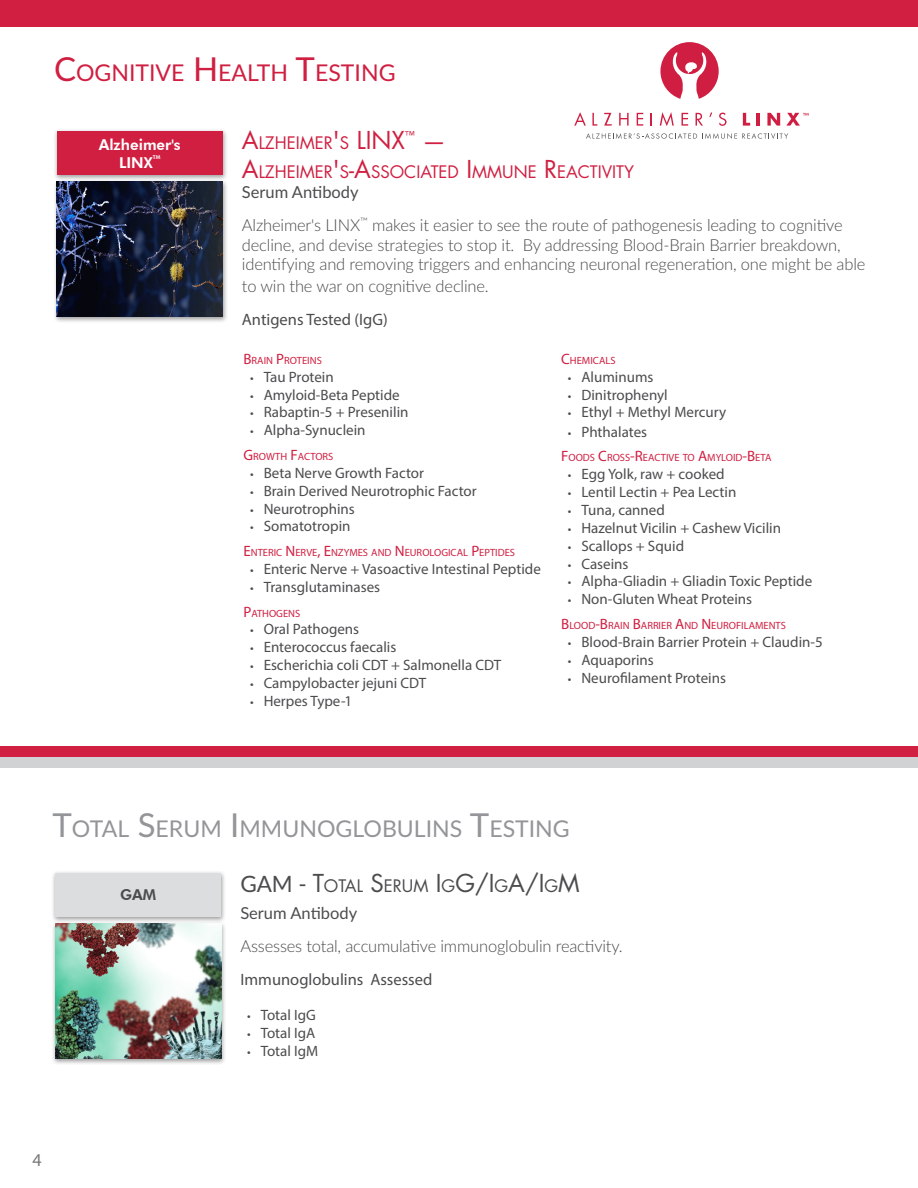
<style>
.page{position:relative;width:918px;height:1188px;background:#fff}
.page>*{position:absolute;margin:0;border:0;box-sizing:border-box;transform-origin:0 0}
.Array_Test_Title{font:24px "Futura Std";color:#d01f41}
.Test_Family_Title{font:23.1px "Lato";color:#939598}
.Test_Family_Title-2{font:23.1px "Lato";color:#d01f41}
.t1{font:18px "Myriad Pro";color:#76787b}
.Array_Test_Title-2{font:16.8px "Futura Std";color:#d01f41}
.t2{font:16.8px "Futura Std";color:#4b4c4d}
.Body_text{font:300 16.5px/19.5px "Lato";letter-spacing:-.01em;color:#4b4c4d}
.Body_text-2{font:16.5px "Myriad Pro";color:#4b4c4d}
.t3{font:16.5px "Lato";color:#4b4c4d}
.t4{font:15px "Myriad Pro";color:#4b4c4d}
.array{font:800 15px "Futura BT";color:#fff}
.array-2{font:800 15px "Futura BT";color:#4b4c4d}
.Antigen_Titles{font:10.5px "Myriad Pro";color:#d01f41}
.cyrex_listing_paragr{font:10.5px "Myriad Pro";color:#d01f41}
.Array_Test_Title-3{font:10.5px "Futura Std";color:#d01f41}
.array-3{font:800 5.25px "Futura BT";color:#fff}
.s1{font-size:33px}
.s2{font-size:24px}
.s3{font-size:15px}
.s4{font-size:12.75px}
.s5{font-family:"Lato";font-size:22.5px}
</style>
<div class="page">
<div style="left:51px;top:921px;width:175px;height:144px;background:#231f20;opacity:.44"></div>
<img style="left:55px;top:924px;width:166px;height:135px">
<div style="left:51px;top:870px;width:176px;height:53px;background:#231f20;opacity:.44"></div>
<div style="left:55px;top:873px;width:166px;height:43px;background:#dcdddf"></div>
<div style="left:53px;top:179px;width:175px;height:144px;background:#231f20;opacity:.44"></div>
<img style="left:57px;top:182px;width:166px;height:135px">
<div style="left:53px;top:129px;width:175px;height:52px;background:#231f20;opacity:.44"></div>
<div style="left:57px;top:131px;width:166px;height:44px;background:#d01f41"></div>
<svg style="left:574px;top:112px;width:12px;height:14px"></svg>
<svg style="left:592px;top:113px;width:5px;height:13px"></svg>
<svg style="left:619px;top:113px;width:10px;height:13px"></svg>
<svg style="left:637px;top:113px;width:6px;height:13px"></svg>
<svg style="left:651px;top:113px;width:1px;height:13px"></svg>
<svg style="left:660px;top:112px;width:14px;height:14px"></svg>
<svg style="left:682px;top:113px;width:6px;height:13px"></svg>
<svg style="left:696px;top:113px;width:7px;height:13px"></svg>
<svg style="left:743px;top:113px;width:7px;height:13px"></svg>
<svg style="left:757px;top:113px;width:3px;height:13px"></svg>
<svg style="left:767px;top:113px;width:13px;height:13px"></svg>
<svg style="left:786px;top:113px;width:23px;height:13px"></svg>
<svg style="left:604px;top:113px;width:8px;height:13px"></svg>
<svg style="left:719px;top:113px;width:8px;height:13px"></svg>
<svg style="left:660px;top:42px;width:59px;height:57px"></svg>
<svg style="left:586px;top:133px;width:202px;height:6px"></svg>
<div style="left:0;top:0;width:918px;height:27px;background:#d01f41"></div>
<div style="left:0;top:746px;width:918px;height:11px;background:#d01f41"></div>
<div style="left:0;top:757px;width:918px;height:11px;background:#d1d2d4"></div>
<p class="Test_Family_Title-2" style="left:54px;top:56px;width:343px"><span class="s1">C</span>OGNITIVE <span class="s1">H</span> EALTH <span class="s1">T</span>ESTING</p>
<p class="array" style="left:99px;top:135px;width:84px">Alzheimer's</p>
<p class="array" style="left:119px;top:153px;width:35px">LINX</p>
<p class="array-3" style="left:153px;top:154px;width:9px">TM</p>
<p class="Array_Test_Title-2" style="left:242px;top:132px;width:165px"><span class="s2">A</span>LZHEIMER<span class="s2">'</span>S <span class="s2">LINX</span></p>
<p class="Array_Test_Title-3" style="left:405px;top:128px;width:11px">™</p>
<p class="Array_Test_Title" style="left:422px;top:125px;width:25px">—</p>
<p class="Array_Test_Title-2" style="left:242px;top:161px;width:394px"><span class="s2">A</span>LZHEIMER<span class="s2">'</span>S<span class="s2">-A</span>SSOCIATED <span class="s2">I</span>MMUN E <span class="s2">R</span>EACTIVITY</p>
<p class="t3" style="left:242px;top:180px;width:118px">Serum Antibody</p>
<p class="Body_text" style="left:242px;top:215px;width:625px">Alzheimer's LINX<sup>™</sup> makes it easier to see the route of pathogenesis leading to cognitive decline, and devise strategies to stop it. By addressing Blood-Brain Barrier breakdown, identifying and removing triggers and enhancing neuronal regeneration, one might be able</p>
<p class="Body_text" style="left:242px;top:275px;width:248px">to win the war on cognitive decline.</p>
<p class="Body_text-2" style="left:242px;top:309px;width:147px">Antigens Tested (IgG)</p>
<p class="Antigen_Titles" style="left:243px;top:354px;width:80px"><span class="s3">B</span>RAIN <span class="s3">P</span>ROTEINS</p>
<p class="t4" style="left:250px;top:367px;width:85px"><span class="s4">•</span> Tau Protein</p>
<p class="t4" style="left:250px;top:385px;width:151px"><span class="s4">•</span> Amyloid-Beta Peptide</p>
<p class="t4" style="left:250px;top:403px;width:160px"><span class="s4">•</span> Rabaptin-5 + Presenilin</p>
<p class="t4" style="left:250px;top:421px;width:117px"><span class="s4">•</span> Alpha-Synuclein</p>
<p class="Antigen_Titles" style="left:243px;top:450px;width:92px"><span class="s3">G</span>ROWTH <span class="s3">F</span>ACTORS</p>
<p class="t4" style="left:250px;top:464px;width:175px"><span class="s4">•</span> Beta Nerve Growth Factor</p>
<p class="t4" style="left:250px;top:481px;width:228px"><span class="s4">•</span> Brain Derived Neurotrophic Factor</p>
<p class="t4" style="left:250px;top:499px;width:106px"><span class="s4">•</span> Neurotrophins</p>
<p class="t4" style="left:250px;top:517px;width:102px"><span class="s4">•</span> Somatotropin</p>
<p class="Antigen_Titles" style="left:243px;top:546px;width:273px"><span class="s3">E</span>NTERIC <span class="s3">N</span> ERVE<span class="s3">, E</span>NZYMES AND <span class="s3">N</span> EUROLOGICAL <span class="s3">P</span>EPTIDES</p>
<p class="t4" style="left:250px;top:560px;width:292px"><span class="s4">•</span> Enteric Nerve + Vasoactive Intestinal Peptide</p>
<p class="t4" style="left:250px;top:578px;width:131px"><span class="s4">•</span> Transglutaminases</p>
<p class="Antigen_Titles" style="left:243px;top:607px;width:58px"><span class="s3">P</span>ATHOGENS</p>
<p class="t4" style="left:250px;top:620px;width:111px"><span class="s4">•</span> Oral Pathogens</p>
<p class="t4" style="left:250px;top:638px;width:148px"><span class="s4">•</span> Enterococcus faecalis</p>
<p class="t4" style="left:250px;top:656px;width:253px"><span class="s4">•</span> Escherichia coli CDT + Salmonella CDT</p>
<p class="t4" style="left:250px;top:674px;width:178px"><span class="s4">•</span> Campylobacter jejuni CDT</p>
<p class="t4" style="left:250px;top:692px;width:104px"><span class="s4">•</span> Herpes Type-1</p>
<p class="Antigen_Titles" style="left:561px;top:354px;width:56px"><span class="s3">C</span>HEMICALS</p>
<p class="t4" style="left:568px;top:367px;width:87px"><span class="s4">•</span> Aluminums</p>
<p class="t4" style="left:568px;top:385px;width:101px"><span class="s4">•</span> Dinitrophenyl</p>
<p class="t4" style="left:568px;top:403px;width:160px"><span class="s4">•</span> Ethyl + Methyl Mercury</p>
<p class="t4" style="left:568px;top:422px;width:81px"><span class="s4">•</span> Phthalates</p>
<p class="cyrex_listing_paragr" style="left:561px;top:451px;width:212px"><span class="s3">F</span>OODS <span class="s3">C</span>ROSS<span class="s3">-R</span>EACTIVE TO <span class="s3">A</span>MYLOID<span class="s3">-B</span>ETA</p>
<p class="t4" style="left:568px;top:465px;width:158px"><span class="s4">•</span> Egg Yolk, raw + cooked</p>
<p class="t4" style="left:568px;top:483px;width:170px"><span class="s4">•</span> Lentil Lectin + Pea Lectin</p>
<p class="t4" style="left:568px;top:501px;width:98px"><span class="s4">•</span> Tuna, canned</p>
<p class="t4" style="left:568px;top:519px;width:215px"><span class="s4">•</span> Hazelnut Vicilin + Cashew Vicilin</p>
<p class="t4" style="left:568px;top:536px;width:118px"><span class="s4">•</span> Scallops + Squid</p>
<p class="t4" style="left:568px;top:554px;width:62px"><span class="s4">•</span> Caseins</p>
<p class="t4" style="left:568px;top:572px;width:246px"><span class="s4">•</span> Alpha-Gliadin + Gliadin Toxic Peptide</p>
<p class="t4" style="left:568px;top:590px;width:186px"><span class="s4">•</span> Non-Gluten Wheat Proteins</p>
<p class="cyrex_listing_paragr" style="left:561px;top:619px;width:226px"><span class="s3">B</span>LOOD<span class="s3">-B</span>RAIN <span class="s3">B</span>ARRIER <span class="s3">A</span>ND <span class="s3">N</span> EUROFILAMENTS</p>
<p class="t4" style="left:568px;top:633px;width:256px"><span class="s4">•</span> Blood-Brain Barrier Protein + Claudin-5</p>
<p class="t4" style="left:568px;top:650px;width:87px"><span class="s4">•</span> Aquaporins</p>
<p class="t4" style="left:568px;top:668px;width:160px"><span class="s4">•</span> Neurofilament Proteins</p>
<p class="Test_Family_Title" style="left:52px;top:812px;width:519px"><span class="s1">T</span>OTAL <span class="s1">S</span>ERUM <span class="s1">I</span> MMUNOGLOBULINS <span class="s1">T</span>ESTING</p>
<p class="array-2" style="left:120px;top:886px;width:38px">GAM</p>
<p class="t2" style="left:240px;top:876px;width:340px"><span class="s5">GAM -</span> <span class="s2">T</span>OTAL <span class="s2">S</span>ERUM <span class="s2">I</span>G<span class="s2">G/I</span>G<span class="s2">A/I</span>G<span class="s2">M</span></p>
<p class="t3" style="left:240px;top:901px;width:118px">Serum Antibody</p>
<p class="Body_text" style="left:240px;top:936px;width:384px">Assesses total, accumulative immunoglobulin reactivity.</p>
<p class="Body_text-2" style="left:240px;top:970px;width:194px">Immunoglobulins Assessed</p>
<p class="t4" style="left:247px;top:1006px;width:70px"><span class="s4">•</span> Total IgG</p>
<p class="t4" style="left:247px;top:1024px;width:70px"><span class="s4">•</span> Total IgA</p>
<p class="t4" style="left:247px;top:1041px;width:73px"><span class="s4">•</span> Total IgM</p>
<p class="t1" style="left:32px;top:1149px;width:11px">4</p>
</div>
